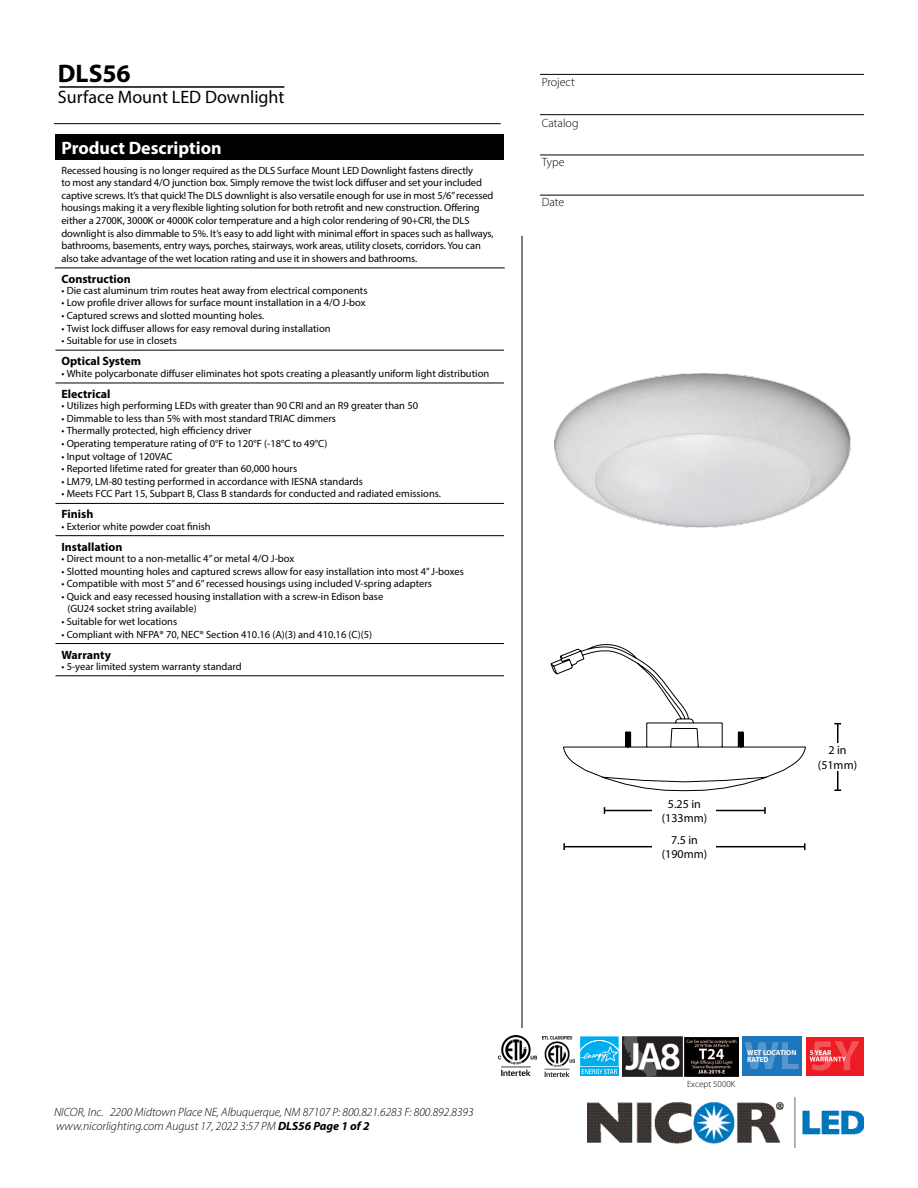
<style>
.page{position:relative;width:918px;height:1188px;background:#fff}
.page>*{position:absolute;margin:0;border:0;box-sizing:border-box;transform-origin:0 0}
.t1{font:700 25.5px "Myriad Pro";color:#000}
.t2{font:18px "Myriad Pro";color:#000}
.t3{font:700 18px "Myriad Pro";color:#fff}
.t4{font:italic 300 12px/14.4px "Myriad Pro";color:#000}
.t5{font:700 12px "Myriad Pro";color:#000}
.t6{font:12px/14.4px "Myriad Pro";color:#000;text-align:center}
.t7{font:300 12px "Myriad Pro";color:#000}
.t8{font:10.5px/12.6px "Myriad Pro";color:#000}
.t9{font:300 9px "Myriad Pro";color:#000}
.t10{font:700 7.2px/6.6px "Myriad Pro";color:#fff}
.s1{font-weight:700}
</style>
<div class="page">
<img style="left:554px;top:374px;width:296px;height:153px">
<hr style="left:604px;top:810px;width:161px;height:1px;background:#000">
<svg style="left:764px;top:807px;width:2px;height:7px"></svg>
<hr style="left:564px;top:846px;width:241px;height:1px;background:#000">
<svg style="left:563px;top:843px;width:2px;height:7px"></svg>
<svg style="left:804px;top:843px;width:2px;height:7px"></svg>
<hr style="left:837px;top:724px;width:1px;height:66px;background:#000">
<div style="left:652px;top:797px;width:64px;height:27px;background:#fff"></div>
<div style="left:652px;top:833px;width:64px;height:27px;background:#fff"></div>
<div style="left:814px;top:743px;width:47px;height:28px;background:#fff"></div>
<svg style="left:550px;top:644px;width:256px;height:147px"></svg>
<img style="left:587px;top:1097px;width:277px;height:51px">
<hr style="left:59px;top:86px;width:225px;height:2px;background:#000">
<hr style="left:54px;top:123px;width:447px;height:1px;background:#000">
<hr style="left:522px;top:236px;width:1px;height:792px;background:#000">
<hr style="left:540px;top:155px;width:324px;height:1px;background:#000">
<hr style="left:540px;top:195px;width:324px;height:1px;background:#000">
<hr style="left:540px;top:114px;width:324px;height:1px;background:#000">
<hr style="left:540px;top:74px;width:324px;height:1px;background:#000">
<div style="left:56px;top:134px;width:448px;height:26px;background:#000"></div>
<hr style="left:55px;top:268px;width:450px;height:1px;background:#000">
<hr style="left:56px;top:350px;width:448px;height:1px;background:#000">
<hr style="left:56px;top:383px;width:448px;height:1px;background:#000">
<hr style="left:56px;top:503px;width:448px;height:1px;background:#000">
<hr style="left:56px;top:535px;width:448px;height:1px;background:#000">
<hr style="left:56px;top:643px;width:448px;height:1px;background:#000">
<hr style="left:56px;top:675px;width:448px;height:1px;background:#000">
<div style="left:580px;top:1067px;width:39px;height:9px;background:#00aeef"></div>
<svg style="left:580px;top:1036px;width:39px;height:38px"></svg>
<div style="left:806px;top:1037px;width:58px;height:39px;background:#ed1c24"></div>
<svg style="left:810px;top:1041px;width:50px;height:30px"></svg>
<div style="left:742px;top:1036px;width:59px;height:40px;background:#1e76bd"></div>
<svg style="left:745px;top:1042px;width:54px;height:27px"></svg>
<img style="left:542px;top:1036px;width:33px;height:40px">
<img style="left:499px;top:1036px;width:37px;height:40px">
<img style="left:623px;top:1036px;width:59px;height:40px">
<img style="left:684px;top:1037px;width:54px;height:39px">
<h1 class="t1" style="left:58px;top:56px;width:74px">DLS56</h1>
<h2 class="t2" style="left:58px;top:86px;width:228px">Surface Mount LED Downlight</h2>
<h2 class="t3" style="left:62px;top:136px;width:162px">Product Description</h2>
<p class="t8" style="left:62px;top:164px;width:434px">Recessed housing is no longer required as the DLS Surface Mount LED Downlight fastens directly<br>to most any standard 4/O junction box. Simply remove the twist lock diffuser and set your included captive screws. It’s that quick! The DLS downlight is also versatile enough for use in most 5/6” recessed housings making it a very flexible lighting solution for both retrofit and new construction. Offering either a 2700K, 3000K or 4000K color temperature and a high color rendering of 90+CRI, the DLS downlight is also dimmable to 5%. It’s easy to add light with minimal effort in spaces such as hallways, bathrooms, basements, entry ways, porches, stairways, work areas, utility closets, corridors. You can also take advantage of the wet location rating and use it in showers and bathrooms.</p>
<p class="t5" style="left:62px;top:271px;width:71px">Construction</p>
<p class="t8" style="left:62px;top:284px;width:308px">• Die cast aluminum trim routes heat away from electrical components</p>
<p class="t8" style="left:62px;top:296px;width:306px">• Low profile driver allows for surface mount installation in a 4/O J-box</p>
<p class="t8" style="left:62px;top:309px;width:204px">• Captured screws and slotted mounting holes.</p>
<p class="t8" style="left:62px;top:322px;width:271px">• Twist lock diffuser allows for easy removal during installation</p>
<p class="t8" style="left:62px;top:334px;width:117px">• Suitable for use in closets</p>
<p class="t5" style="left:62px;top:353px;width:81px">Optical System</p>
<p class="t8" style="left:62px;top:367px;width:429px">• White polycarbonate diffuser eliminates hot spots creating a pleasantly uniform light distribution</p>
<p class="t5" style="left:62px;top:386px;width:51px">Electrical</p>
<p class="t8" style="left:62px;top:399px;width:358px">• Utilizes high performing LEDs with greater than 90 CRI and an R9 greater than 50</p>
<p class="t8" style="left:62px;top:412px;width:276px">• Dimmable to less than 5% with most standard TRIAC dimmers</p>
<p class="t8" style="left:62px;top:424px;width:192px">• Thermally protected, high efficiency driver</p>
<p class="t8" style="left:62px;top:437px;width:268px">• Operating temperature rating of 0°F to 120°F (-18°C to 49°C)</p>
<p class="t8" style="left:62px;top:450px;width:113px">• Input voltage of 120VAC</p>
<p class="t8" style="left:62px;top:462px;width:237px">• Reported lifetime rated for greater than 60,000 hours</p>
<p class="t8" style="left:62px;top:475px;width:303px">• LM79, LM-80 testing performed in accordance with IESNA standards</p>
<p class="t8" style="left:62px;top:487px;width:381px">• Meets FCC Part 15, Subpart B, Class B standards for conducted and radiated emissions.</p>
<p class="t5" style="left:62px;top:507px;width:33px">Finish</p>
<p class="t8" style="left:62px;top:520px;width:151px">• Exterior white powder coat finish</p>
<p class="t5" style="left:62px;top:539px;width:62px">Installation</p>
<p class="t8" style="left:62px;top:552px;width:234px">• Direct mount to a non-metallic 4” or metal 4/O J-box</p>
<p class="t8" style="left:62px;top:565px;width:404px">• Slotted mounting holes and captured screws allow for easy installation into most 4” J-boxes</p>
<p class="t8" style="left:62px;top:577px;width:372px">• Compatible with most 5” and 6” recessed housings using included V-spring adapters</p>
<p class="t8" style="left:67px;top:590px;width:317px;text-indent:-6px">• Quick and easy recessed housing installation with a screw-in Edison base (GU24 socket string available)</p>
<p class="t8" style="left:62px;top:615px;width:117px">• Suitable for wet locations</p>
<p class="t8" style="left:62px;top:628px;width:312px">• Compliant with NFPA® 70, NEC® Section 410.16 (A)(3) and 410.16 (C)(5)</p>
<p class="t5" style="left:62px;top:647px;width:51px">Warranty</p>
<p class="t8" style="left:62px;top:660px;width:182px">• 5-year limited system warranty standard</p>
<p class="t7" style="left:542px;top:75px;width:35px">Project</p>
<p class="t7" style="left:542px;top:116px;width:38px">Catalog</p>
<p class="t7" style="left:542px;top:155px;width:24px">Type</p>
<p class="t7" style="left:542px;top:195px;width:24px">Date</p>
<p class="t4" style="left:54px;top:1104px;width:421px">NICOR, Inc. 2200 Midtown Place NE, Albuquerque, NM 87107 P: 800.821.6283 F: 800.892.8393 www.nicorlighting.com August 17, 2022 3:57 PM <span class="s1">DLS56 Page 1 of 2</span></p>
<p class="t6" style="left:662px;top:796px;width:47px">5.25 in (133mm)</p>
<p class="t6" style="left:662px;top:832px;width:47px">7.5 in (190mm)</p>
<p class="t6" style="left:818px;top:743px;width:41px">2 in (51mm)</p>
<p class="t9" style="left:687px;top:1078px;width:50px">Except 5000K</p>
<p class="t10" style="left:747px;top:1049px;width:51px">WET LOCATION<br>RATED</p>
</div>
